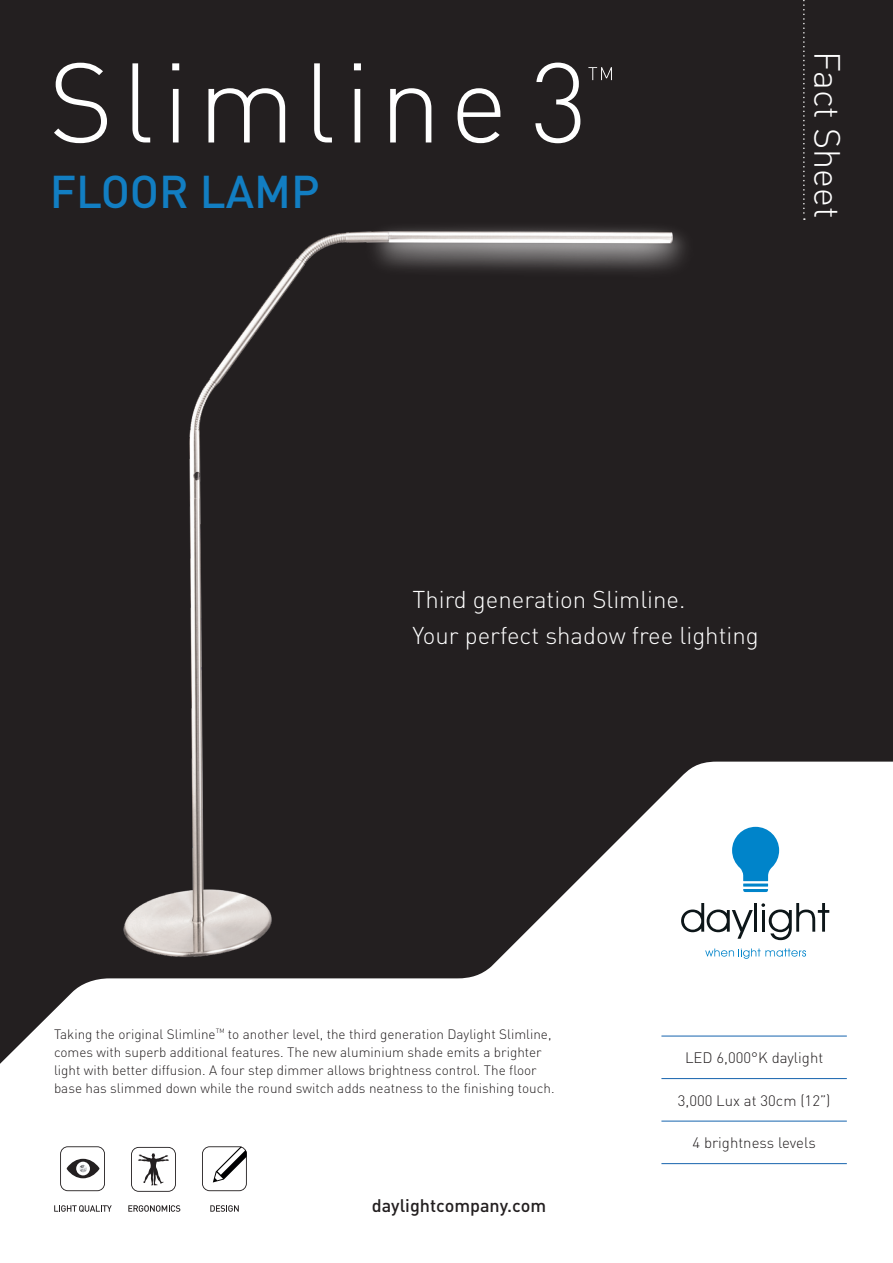
<style>
.page{position:relative;width:893px;height:1263px;background:#231f20}
.page>*{position:absolute;margin:0;border:0;box-sizing:border-box;transform-origin:0 0}
.t1{font:500 45.3px "DIN Pro";color:#127ec2}
.t2{font:300 36px "DIN Pro";color:#fff}
.t3{font:300 24px/35.5px "DIN Pro";color:#fff}
.t4{font:500 18px "DIN Pro";color:#231f20}
.t5{font:300 15px "DIN Pro";color:#231f20}
.t6{font:300 13.5px/18px "DIN Pro";color:#231f20}
</style>
<div class="page">
<img style="left:189px;top:227px;width:551px;height:535px">
<svg style="left:54px;top:63px;width:53px;height:80px"></svg>
<svg style="left:132px;top:63px;width:18px;height:79px"></svg>
<svg style="left:172px;top:63px;width:7px;height:79px"></svg>
<svg style="left:208px;top:88px;width:77px;height:54px"></svg>
<svg style="left:314px;top:63px;width:18px;height:79px"></svg>
<svg style="left:354px;top:63px;width:7px;height:79px"></svg>
<svg style="left:390px;top:88px;width:41px;height:54px"></svg>
<svg style="left:457px;top:88px;width:43px;height:55px"></svg>
<svg style="left:535px;top:63px;width:45px;height:80px"></svg>
<svg style="left:588px;top:67px;width:24px;height:13px"></svg>
<svg style="left:803px;top:0;width:2px;height:220px"></svg>
<svg style="left:0;top:762px;width:893px;height:501px;fill:#fff"></svg>
<hr style="left:661px;top:1036px;width:186px;height:1px;background:#1664ae">
<hr style="left:661px;top:1078px;width:186px;height:1px;background:#1664ae">
<hr style="left:661px;top:1121px;width:186px;height:1px;background:#1664ae">
<hr style="left:661px;top:1163px;width:186px;height:1px;background:#1664ae">
<svg style="left:732px;top:827px;width:47px;height:65px;background:#4faada"></svg>
<svg style="left:705px;top:948px;width:101px;height:11px"></svg>
<svg style="left:761px;top:903px;width:68px;height:37px;background:#c1c4c4"></svg>
<hr style="left:754px;top:903px;width:3px;height:29px;background:#0d1619">
<svg style="left:681px;top:903px;width:72px;height:36px;background:#c7c9c9"></svg>
<svg style="left:60px;top:1146px;width:45px;height:45px;background:#cdcccd"></svg>
<svg style="left:131px;top:1147px;width:45px;height:45px;background:#d1d0d0"></svg>
<svg style="left:128px;top:1205px;width:52px;height:7px"></svg>
<svg style="left:54px;top:1205px;width:58px;height:7px"></svg>
<svg style="left:210px;top:1205px;width:29px;height:7px"></svg>
<svg style="left:202px;top:1146px;width:45px;height:45px;background:#cfcfcf"></svg>
<h1 class="t1" style="left:50px;top:157px;width:271px">FLOOR LAMP</h1>
<h2 class="t2" style="left:855px;top:51px;width:169px;rotate:90deg">Fact Sheet</h2>
<h3 class="t3" style="left:412px;top:580px;width:348px">Third generation Slimline.<br>Your perfect shadow free lighting</h3>
<p class="t6" style="left:54px;top:1024px;width:502px">Taking the original Slimline<sup>™</sup> to another level, the third generation Daylight Slimline, comes with superb additional features. The new aluminium shade emits a brighter light with better diffusion. A four step dimmer allows brightness control. The floor base has slimmed down while the round switch adds neatness to the finishing touch.</p>
<h3 class="t4" style="left:372px;top:1191px;width:176px">daylightcompany.com</h3>
<p class="t5" style="left:685px;top:1046px;width:140px">LED 6,000°K daylight</p>
<p class="t5" style="left:678px;top:1089px;width:154px">3,000 Lux at 30cm (12”)</p>
<p class="t5" style="left:692px;top:1131px;width:125px">4 brightness levels</p>
</div>
